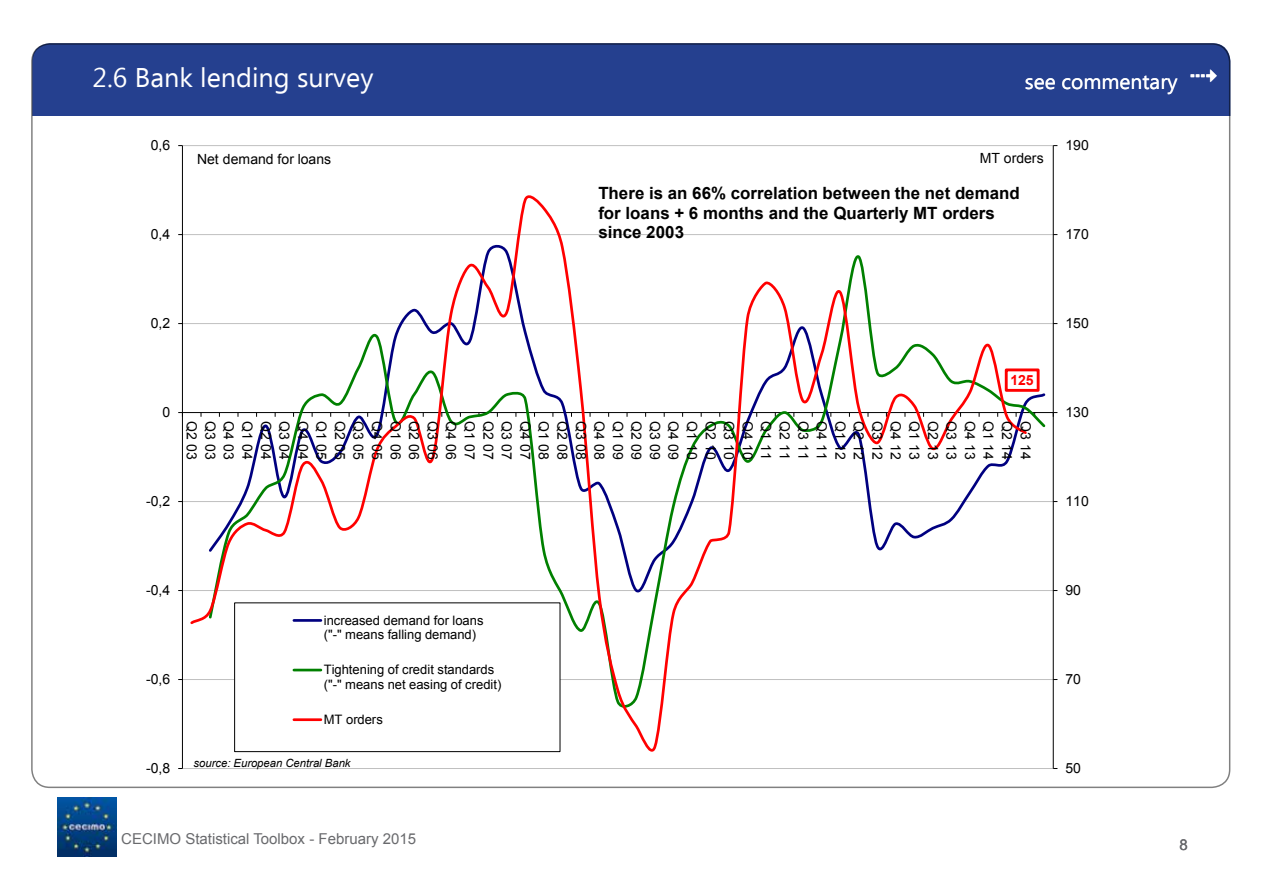
<style>
.page{position:relative;width:1263px;height:893px;background:#fff}
.page>*{position:absolute;margin:0;border:0;box-sizing:border-box;transform-origin:0 0}
.t1{font:27px "Ebrima";color:#fff}
.t2{font:21px "Ebrima";color:#fff}
.t3{font:700 16.95px/19.4px "Arial";color:#000}
.t4{font:15px "Arial";color:#696a6d}
.t5{font:13.95px "Arial";letter-spacing:.005em;color:#000}
.t6{font:700 13.95px "Arial";color:#f00}
.t7{font:13.05px/14.9px "Arial";color:#000}
.t8{font:italic 11.25px "Arial";letter-spacing:-.005em;color:#000}
</style>
<div class="page">
<div style="left:32px;top:43px;width:1198px;height:117px;background:#25408f;border-radius:18px"></div>
<div style="left:32px;top:117px;width:1199px;height:74px;background:#fff"></div>
<img style="left:58px;top:797px;width:58px;height:59px">
<hr style="left:182px;top:768px;width:871px;height:1px;background:#c0c0c0">
<hr style="left:182px;top:679px;width:871px;height:1px;background:#c0c0c0">
<hr style="left:182px;top:590px;width:871px;height:1px;background:#c0c0c0">
<hr style="left:182px;top:501px;width:871px;height:1px;background:#c0c0c0">
<hr style="left:182px;top:323px;width:871px;height:1px;background:#c0c0c0">
<hr style="left:182px;top:234px;width:871px;height:1px;background:#c0c0c0">
<hr style="left:182px;top:145px;width:871px;height:1px;background:#c0c0c0">
<hr style="left:1053px;top:146px;width:1px;height:622px;background:#000">
<hr style="left:182px;top:146px;width:1px;height:622px;background:#000">
<hr style="left:182px;top:412px;width:871px;height:1px;background:#000">
<svg style="left:188px;top:195px;width:841px;height:558px"></svg>
<div style="left:1005px;top:368px;width:34px;height:24px;border:3px solid #f00"></div>
<div style="left:235px;top:603px;width:325px;height:149px;background:#fff"></div>
<div style="left:234px;top:603px;width:326px;height:149px;border:1px solid #000"></div>
<hr style="left:294px;top:619px;width:27px;height:3px;background:#000080">
<hr style="left:294px;top:669px;width:27px;height:2px;background:#008000">
<hr style="left:294px;top:718px;width:27px;height:3px;background:#f00">
<h1 class="t1" style="left:92px;top:59px;width:282px">2.6 Bank lending survey</h1>
<h2 class="t2" style="left:1025px;top:67px;width:193px">see commentary ✔</h2>
<p class="t5" style="left:151px;top:136px;width:21px">0,6</p>
<p class="t5" style="left:151px;top:225px;width:21px">0,4</p>
<p class="t5" style="left:197px;top:150px;width:136px">Net demand for loans</p>
<p class="t5" style="left:980px;top:149px;width:65px">MT orders</p>
<p class="t3" style="left:598px;top:184px;width:423px">There is an 66% correlation between the net demand for loans + 6 months and the Quarterly MT orders since 2003</p>
<p class="t5" style="left:1065px;top:136px;width:25px">190</p>
<p class="t5" style="left:1065px;top:225px;width:25px">170</p>
<p class="t5" style="left:151px;top:314px;width:21px">0,2</p>
<p class="t5" style="left:1065px;top:314px;width:25px">150</p>
<p class="t6" style="left:1010px;top:371px;width:25px">125</p>
<p class="t5" style="left:162px;top:403px;width:9px">0</p>
<p class="t5" style="left:1065px;top:403px;width:25px">130</p>
<p class="t5" style="left:201px;top:421px;width:40px;rotate:90deg">Q2 03</p>
<p class="t5" style="left:219px;top:421px;width:40px;rotate:90deg">Q3 03</p>
<p class="t5" style="left:238px;top:421px;width:40px;rotate:90deg">Q4 03</p>
<p class="t5" style="left:256px;top:421px;width:40px;rotate:90deg">Q1 04</p>
<p class="t5" style="left:275px;top:421px;width:40px;rotate:90deg">Q2 04</p>
<p class="t5" style="left:294px;top:421px;width:40px;rotate:90deg">Q3 04</p>
<p class="t5" style="left:312px;top:421px;width:40px;rotate:90deg">Q4 04</p>
<p class="t5" style="left:331px;top:421px;width:40px;rotate:90deg">Q1 05</p>
<p class="t5" style="left:349px;top:421px;width:40px;rotate:90deg">Q2 05</p>
<p class="t5" style="left:368px;top:421px;width:40px;rotate:90deg">Q3 05</p>
<p class="t5" style="left:386px;top:421px;width:40px;rotate:90deg">Q4 05</p>
<p class="t5" style="left:405px;top:421px;width:40px;rotate:90deg">Q1 06</p>
<p class="t5" style="left:423px;top:421px;width:40px;rotate:90deg">Q2 06</p>
<p class="t5" style="left:442px;top:421px;width:40px;rotate:90deg">Q3 06</p>
<p class="t5" style="left:460px;top:421px;width:40px;rotate:90deg">Q4 06</p>
<p class="t5" style="left:479px;top:421px;width:40px;rotate:90deg">Q1 07</p>
<p class="t5" style="left:497px;top:421px;width:40px;rotate:90deg">Q2 07</p>
<p class="t5" style="left:516px;top:421px;width:40px;rotate:90deg">Q3 07</p>
<p class="t5" style="left:534px;top:421px;width:40px;rotate:90deg">Q4 07</p>
<p class="t5" style="left:553px;top:421px;width:40px;rotate:90deg">Q1 08</p>
<p class="t5" style="left:571px;top:421px;width:40px;rotate:90deg">Q2 08</p>
<p class="t5" style="left:590px;top:421px;width:40px;rotate:90deg">Q3 08</p>
<p class="t5" style="left:608px;top:421px;width:40px;rotate:90deg">Q4 08</p>
<p class="t5" style="left:627px;top:421px;width:40px;rotate:90deg">Q1 09</p>
<p class="t5" style="left:646px;top:421px;width:40px;rotate:90deg">Q2 09</p>
<p class="t5" style="left:664px;top:421px;width:40px;rotate:90deg">Q3 09</p>
<p class="t5" style="left:683px;top:421px;width:40px;rotate:90deg">Q4 09</p>
<p class="t5" style="left:701px;top:421px;width:40px;rotate:90deg">Q1 10</p>
<p class="t5" style="left:720px;top:421px;width:40px;rotate:90deg">Q2 10</p>
<p class="t5" style="left:738px;top:421px;width:40px;rotate:90deg">Q3 10</p>
<p class="t5" style="left:757px;top:421px;width:40px;rotate:90deg">Q4 10</p>
<p class="t5" style="left:775px;top:421px;width:40px;rotate:90deg">Q1 11</p>
<p class="t5" style="left:794px;top:421px;width:40px;rotate:90deg">Q2 11</p>
<p class="t5" style="left:812px;top:421px;width:40px;rotate:90deg">Q3 11</p>
<p class="t5" style="left:831px;top:421px;width:40px;rotate:90deg">Q4 11</p>
<p class="t5" style="left:849px;top:421px;width:40px;rotate:90deg">Q1 12</p>
<p class="t5" style="left:868px;top:421px;width:40px;rotate:90deg">Q2 12</p>
<p class="t5" style="left:886px;top:421px;width:40px;rotate:90deg">Q3 12</p>
<p class="t5" style="left:905px;top:421px;width:40px;rotate:90deg">Q4 12</p>
<p class="t5" style="left:923px;top:421px;width:40px;rotate:90deg">Q1 13</p>
<p class="t5" style="left:942px;top:421px;width:40px;rotate:90deg">Q2 13</p>
<p class="t5" style="left:960px;top:421px;width:40px;rotate:90deg">Q3 13</p>
<p class="t5" style="left:979px;top:421px;width:40px;rotate:90deg">Q4 13</p>
<p class="t5" style="left:998px;top:421px;width:40px;rotate:90deg">Q1 14</p>
<p class="t5" style="left:1016px;top:421px;width:40px;rotate:90deg">Q2 14</p>
<p class="t5" style="left:1035px;top:421px;width:40px;rotate:90deg">Q3 14</p>
<p class="t5" style="left:146px;top:492px;width:26px">-0,2</p>
<p class="t5" style="left:1065px;top:492px;width:25px">110</p>
<p class="t5" style="left:146px;top:581px;width:26px">-0,4</p>
<p class="t5" style="left:1065px;top:581px;width:17px">90</p>
<p class="t5" style="left:146px;top:670px;width:26px">-0,6</p>
<p class="t7" style="left:324px;top:613px;width:161px">increased demand for loans ("-" means falling demand)</p>
<p class="t7" style="left:324px;top:662px;width:179px">Tightening of credit standards ("-" means net easing of credit)</p>
<p class="t7" style="left:324px;top:712px;width:60px">MT orders</p>
<p class="t5" style="left:1065px;top:670px;width:17px">70</p>
<p class="t5" style="left:146px;top:759px;width:26px">-0,8</p>
<p class="t8" style="left:193px;top:755px;width:159px">source: European Central Bank</p>
<p class="t5" style="left:1065px;top:759px;width:17px">50</p>
<p class="t4" style="left:121px;top:829px;width:296px">CECIMO Statistical Toolbox - February 2015</p>
<p class="t4" style="left:1179px;top:835px;width:10px">8</p>
</div>
